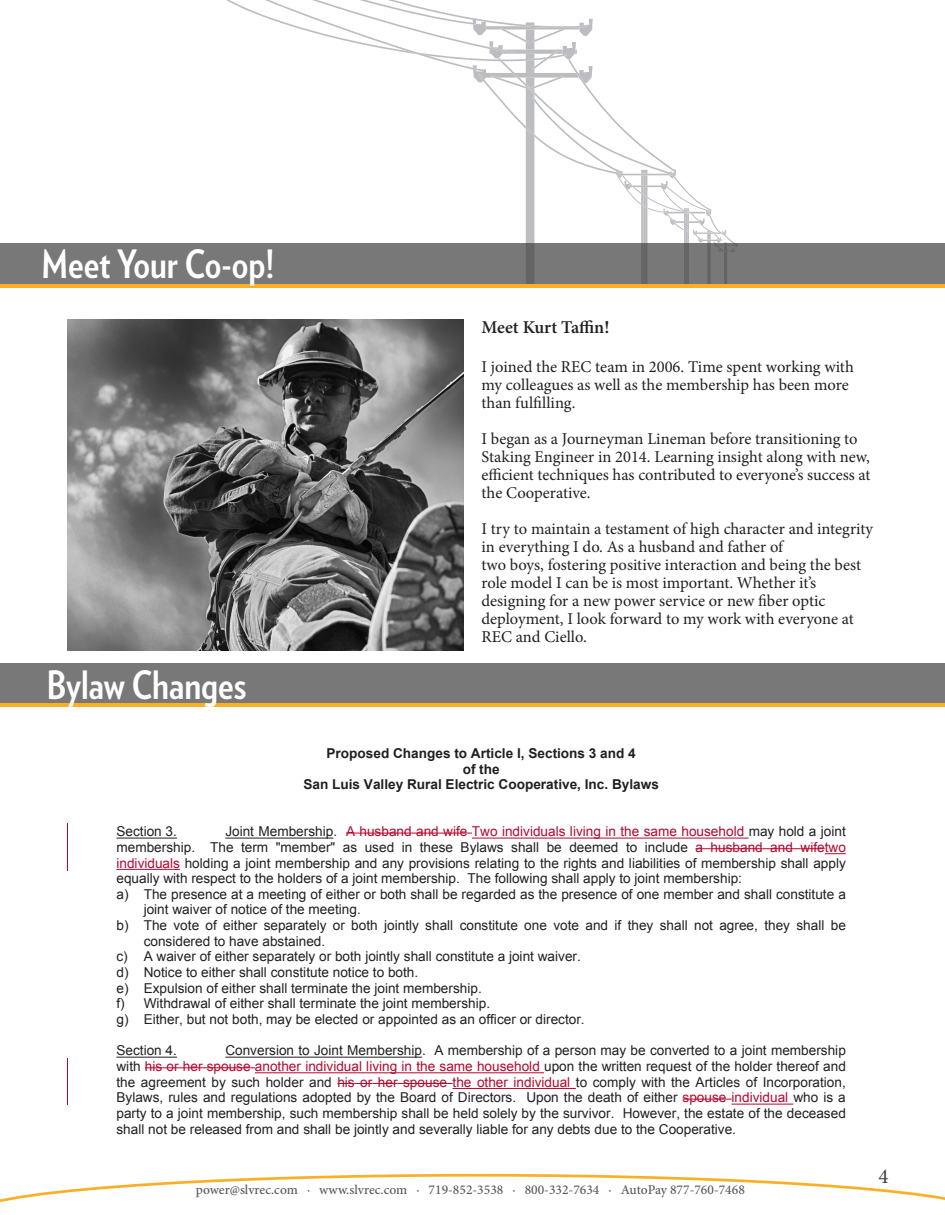
<style>
.page{position:relative;width:945px;height:1215px;background:#fff}
.page>*{position:absolute;margin:0;border:0;box-sizing:border-box;transform-origin:0 0}
.t1{font:700 39px "Verlag Condensed";color:#fff}
.t2{font:21px "Minion Pro";color:#3e3e3f}
.t3{font:600 18px "Minion Pro";letter-spacing:-.005em;color:#231f20}
.t4{font:16.5px/18px "Minion Pro";color:#231f20}
.t5{font:13.65px/15.6px "Arial";color:#231f20;text-align:justify}
.t6{font:700 13.65px/15.6px "Arial";color:#231f20;text-align:center}
.t7{font:13.65px "Arial";color:#b5082e}
.t8{font:500 13.5px "Minion Pro";color:#57585a}
.s1{color:#231f20}
.s2{color:#b5082e}
</style>
<div class="page">
<svg style="left:226px;top:0;width:509px;height:243px"></svg>
<div style="left:0;top:243px;width:945px;height:42px;background:#787878"></div>
<hr style="left:0;top:284px;width:945px;height:3px;background:#fbaf25">
<svg style="left:0;top:1174px;width:945px;height:28px"></svg>
<div style="left:0;top:663px;width:945px;height:41px;background:#787878"></div>
<hr style="left:0;top:704px;width:945px;height:3px;background:#fbaf25">
<img style="left:68px;top:320px;width:395px;height:331px">
<hr style="left:116px;top:838px;width:61px;height:1px;background:#231f20">
<hr style="left:225px;top:838px;width:108px;height:1px;background:#231f20">
<svg style="left:346px;top:833px;width:14px;height:1px"></svg>
<hr style="left:360px;top:833px;width:52px;height:1px;background:#b5082e">
<svg style="left:412px;top:833px;width:60px;height:1px"></svg>
<hr style="left:472px;top:838px;width:277px;height:1px;background:#b5082e">
<svg style="left:696px;top:848px;width:15px;height:1px"></svg>
<hr style="left:711px;top:848px;width:52px;height:1px;background:#b5082e">
<svg style="left:763px;top:848px;width:83px;height:6px"></svg>
<hr style="left:116px;top:869px;width:64px;height:1px;background:#b5082e">
<hr style="left:116px;top:1057px;width:61px;height:1px;background:#231f20">
<hr style="left:225px;top:1057px;width:197px;height:1px;background:#231f20">
<svg style="left:145px;top:1067px;width:62px;height:1px"></svg>
<hr style="left:207px;top:1067px;width:44px;height:1px;background:#b5082e">
<hr style="left:255px;top:1072px;width:289px;height:1px;background:#b5082e">
<svg style="left:337px;top:1083px;width:66px;height:1px"></svg>
<hr style="left:403px;top:1083px;width:44px;height:1px;background:#b5082e">
<hr style="left:453px;top:1088px;width:123px;height:1px;background:#b5082e">
<hr style="left:683px;top:1099px;width:44px;height:1px;background:#b5082e">
<hr style="left:732px;top:1104px;width:61px;height:1px;background:#b5082e">
<p class="t1" style="left:42px;top:235px;width:234px">Meet Your Co-op!</p>
<p class="t1" style="left:47px;top:656px;width:201px">Bylaw Changes</p>
<p class="t3" style="left:482px;top:314px;width:129px">Meet Kurt Taffin!</p>
<p class="t4" style="left:482px;top:358px;width:374px">I joined the REC team in 2006. Time spent working with my colleagues as well as the membership has been more than fulfilling.</p>
<p class="t4" style="left:482px;top:430px;width:391px">I began as a Journeyman Lineman before transitioning to Staking Engineer in 2014. Learning insight along with new, efficient techniques has contributed to everyone’s success at the Cooperative.</p>
<p class="t4" style="left:482px;top:520px;width:393px">I try to maintain a testament of high character and integrity in everything I do. As a husband and father of</p>
<p class="t4" style="left:482px;top:556px;width:381px">two boys, fostering positive interaction and being the best role model I can be is most important. Whether it’s</p>
<p class="t4" style="left:482px;top:592px;width:346px">designing for a new power service or new fiber optic</p>
<p class="t4" style="left:482px;top:610px;width:374px">deployment, I look forward to my work with everyone at<br>REC and Ciello.</p>
<p class="t6" style="left:303px;top:746px;width:357px">Proposed Changes to Article I, Sections 3 and 4<br>of the<br>San Luis Valley Rural Electric Cooperative, Inc. Bylaws</p>
<p class="t5" style="left:116px;top:824px;width:62px">Section 3.</p>
<p class="t7" style="left:225px;top:822px;width:622px"><span class="s1">Joint Membership.</span> A husband and wife Two individuals living in the same household <span class="s1">may hold a joint</span></p>
<p class="t5" style="left:116px;top:839px;width:731px">membership. The term "member" as used in these Bylaws shall be deemed to include <span class="s2">a husband and wifetwo</span></p>
<p class="t5" style="left:116px;top:855px;width:731px"><span class="s2">individuals</span> holding a joint membership and any provisions relating to the rights and liabilities of membership shall apply</p>
<p class="t5" style="left:116px;top:871px;width:627px">equally with respect to the holders of a joint membership. The following shall apply to joint membership:</p>
<p class="t5" style="left:116px;top:886px;width:731px">a) The presence at a meeting of either or both shall be regarded as the presence of one member and shall constitute a</p>
<p class="t5" style="left:144px;top:902px;width:219px">joint waiver of notice of the meeting.</p>
<p class="t5" style="left:116px;top:918px;width:731px">b) The vote of either separately or both jointly shall constitute one vote and if they shall not agree, they shall be</p>
<p class="t5" style="left:144px;top:933px;width:183px">considered to have abstained.</p>
<p class="t5" style="left:116px;top:949px;width:466px">c) A waiver of either separately or both jointly shall constitute a joint waiver.</p>
<p class="t5" style="left:116px;top:965px;width:303px">d) Notice to either shall constitute notice to both.</p>
<p class="t5" style="left:116px;top:980px;width:367px">e) Expulsion of either shall terminate the joint membership.</p>
<p class="t5" style="left:116px;top:996px;width:375px">f) Withdrawal of either shall terminate the joint membership.</p>
<p class="t5" style="left:116px;top:1012px;width:470px">g) Either, but not both, may be elected or appointed as an officer or director.</p>
<p class="t5" style="left:116px;top:1043px;width:62px">Section 4.</p>
<p class="t5" style="left:116px;top:1043px;width:731px;text-indent:109px">Conversion to Joint Membership. A membership of a person may be converted to a joint membership with <span class="s2">his or her spouse another individual living in the same household</span> upon the written request of the holder thereof and the agreement by such holder and <span class="s2">his or her spouse the other individual</span> to comply with the Articles of Incorporation, Bylaws, rules and regulations adopted by the Board of Directors. Upon the death of either <span class="s2">spouse individual</span> who is a party to a joint membership, such membership shall be held solely by the survivor. However, the estate of the deceased shall not be released from and shall be jointly and severally liable for any debts due to the Cooperative.</p>
<p class="t8" style="left:196px;top:1180px;width:551px">power@slvrec.com · www.slvrec.com · 719-852-3538 · 800-332-7634 · AutoPay 877-760-7468</p>
<p class="t2" style="left:879px;top:1162px;width:12px">4</p>
</div>
